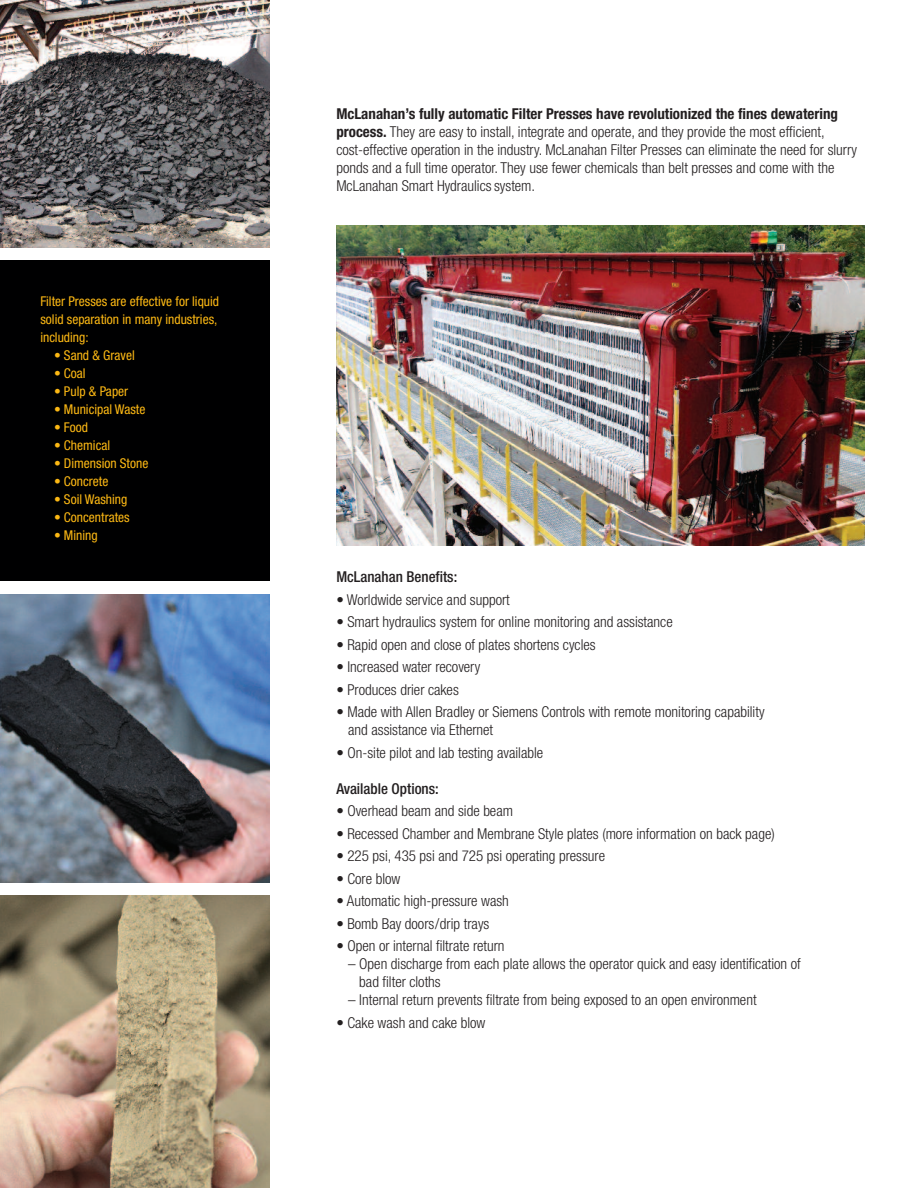
<style>
.page{position:relative;width:918px;height:1188px;background:#fff}
.page>*{position:absolute;margin:0;border:0;box-sizing:border-box;transform-origin:0 0}
.t1{font:300 condensed 15px/18px "Helvetica Neue";color:#231f20}
.t2{font:500 condensed 15px "Helvetica Neue";color:#231f20}
.t3{font:condensed 13.5px/18px "Helvetica Neue";color:#fcb814}
.s1{font-weight:700}
</style>
<div class="page">
<div style="left:0;top:252px;width:270px;height:329px;background:#000001"></div>
<img style="left:0;top:895px;width:270px;height:293px">
<img style="left:0;top:594px;width:270px;height:289px">
<img style="left:0;top:0;width:270px;height:248px">
<div style="left:0;top:248px;width:273px;height:12px;background:#fff"></div>
<img style="left:336px;top:226px;width:528px;height:319px">
<p class="t3" style="left:40px;top:294px;width:180px">Filter Presses are effective for liquid solid separation in many industries, including:</p>
<p class="t3" style="left:54px;top:348px;width:82px">• Sand &amp; Gravel</p>
<p class="t3" style="left:54px;top:366px;width:33px">• Coal</p>
<p class="t3" style="left:54px;top:384px;width:76px">• Pulp &amp; Paper</p>
<p class="t3" style="left:54px;top:402px;width:93px">• Municipal Waste</p>
<p class="t3" style="left:54px;top:420px;width:35px">• Food</p>
<p class="t3" style="left:54px;top:438px;width:58px">• Chemical</p>
<p class="t3" style="left:54px;top:456px;width:96px">• Dimension Stone</p>
<p class="t3" style="left:54px;top:474px;width:56px">• Concrete</p>
<p class="t3" style="left:54px;top:492px;width:75px">• Soil Washing</p>
<p class="t3" style="left:54px;top:510px;width:77px">• Concentrates</p>
<p class="t3" style="left:54px;top:528px;width:45px">• Mining</p>
<p class="t1" style="left:336px;top:106px;width:522px"><span class="s1">McLanahan’s fully automatic Filter Presses have revolutionized the fines dewatering process.</span> They are easy to install, integrate and operate, and they provide the most efficient, cost-effective operation in the industry. McLanahan Filter Presses can eliminate the need for slurry ponds and a full time operator. They use fewer chemicals than belt presses and come with the McLanahan Smart Hydraulics system.</p>
<p class="t2" style="left:336px;top:571px;width:122px">McLanahan Benefits:</p>
<p class="t1" style="left:336px;top:592px;width:175px">• Worldwide service and support</p>
<p class="t1" style="left:336px;top:614px;width:338px">• Smart hydraulics system for online monitoring and assistance</p>
<p class="t1" style="left:336px;top:637px;width:261px">• Rapid open and close of plates shortens cycles</p>
<p class="t1" style="left:336px;top:659px;width:145px">• Increased water recovery</p>
<p class="t1" style="left:336px;top:682px;width:124px">• Produces drier cakes</p>
<p class="t1" style="left:348px;top:704px;width:418px;text-indent:-12px">• Made with Allen Bradley or Siemens Controls with remote monitoring capability and assistance via Ethernet</p>
<p class="t1" style="left:336px;top:745px;width:208px">• On-site pilot and lab testing available</p>
<p class="t2" style="left:336px;top:783px;width:104px">Available Options:</p>
<p class="t1" style="left:336px;top:803px;width:178px">• Overhead beam and side beam</p>
<p class="t1" style="left:336px;top:826px;width:440px">• Recessed Chamber and Membrane Style plates (more information on back page)</p>
<p class="t1" style="left:336px;top:848px;width:270px">• 225 psi, 435 psi and 725 psi operating pressure</p>
<p class="t1" style="left:336px;top:871px;width:66px">• Core blow</p>
<p class="t1" style="left:336px;top:893px;width:174px">• Automatic high-pressure wash</p>
<p class="t1" style="left:336px;top:916px;width:155px">• Bomb Bay doors/drip trays</p>
<p class="t1" style="left:336px;top:938px;width:170px">• Open or internal filtrate return</p>
<p class="t1" style="left:359px;top:956px;width:443px;text-indent:-11px">– Open discharge from each plate allows the operator quick and easy identification of bad filter cloths</p>
<p class="t1" style="left:348px;top:992px;width:410px">– Internal return prevents filtrate from being exposed to an open environment</p>
<p class="t1" style="left:336px;top:1015px;width:151px">• Cake wash and cake blow</p>
</div>
